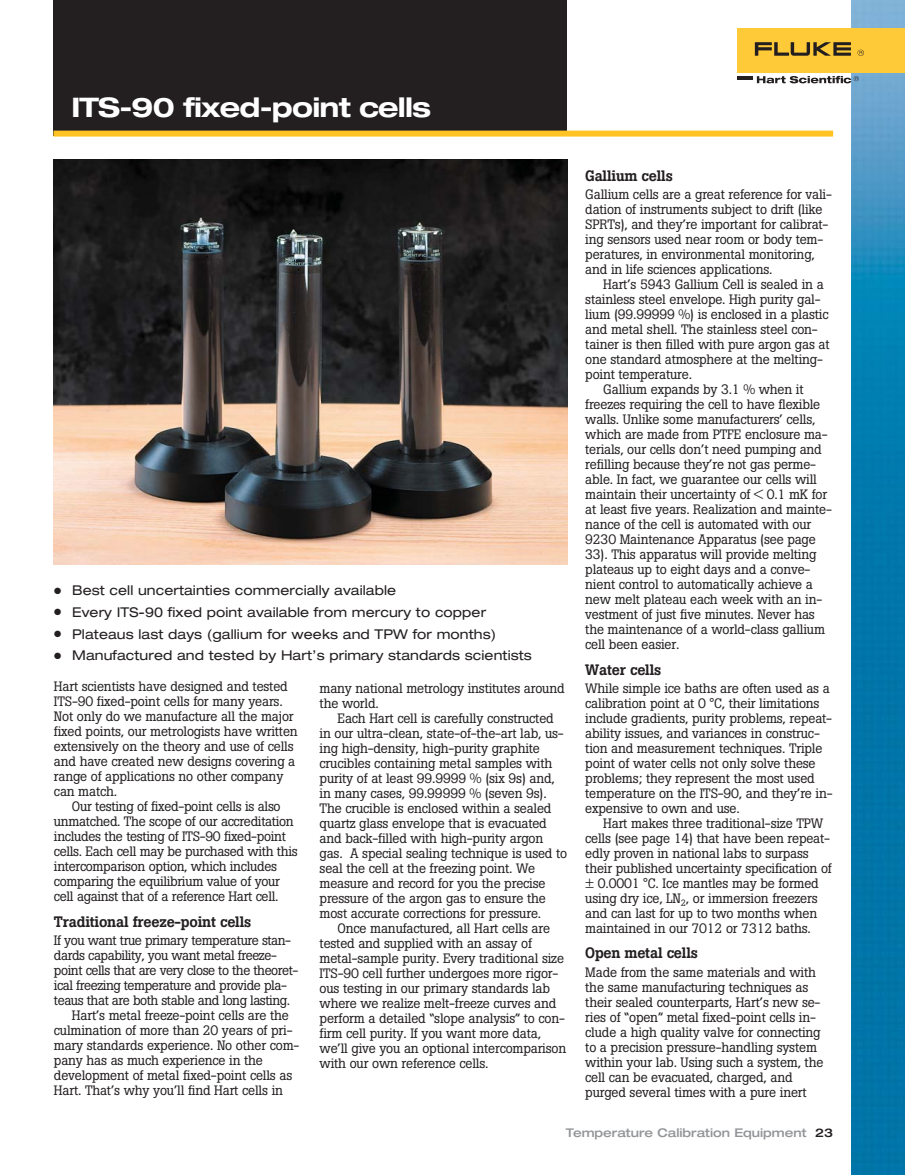
<style>
.page{position:relative;width:905px;height:1175px;background:#fff}
.page>*{position:absolute;margin:0;border:0;box-sizing:border-box;transform-origin:0 0}
.t1{font:700 expanded 27px "Helvetica Neue";letter-spacing:-.03em;color:#fff}
.t2{font:500 15px "Boton";letter-spacing:-.015em;color:#231f20}
.t3{font:13.5px/15px "Boton";letter-spacing:-.015em;color:#231f20}
.t4{font:expanded 13.5px "Helvetica Neue";letter-spacing:.005em;color:#231f20}
.t5{font:13.5px "Boton";letter-spacing:-.035em;color:#231f20}
.t6{font:500 12px "Helvetica Neue LT Std Med Ext";color:#939598}
.s1{color:#231f20}
</style>
<div class="page">
<img style="left:851px;top:0;width:53px;height:1174px">
<div style="left:737px;top:28px;width:167px;height:45px;background:#ffca38"></div>
<svg style="left:754px;top:42px;width:96px;height:14px"></svg>
<svg style="left:857px;top:50px;width:7px;height:6px"></svg>
<svg style="left:756px;top:76px;width:102px;height:7px"></svg>
<hr style="left:737px;top:76px;width:15px;height:4px;background:#231f20">
<img style="left:54px;top:159px;width:513px;height:405px">
<div style="left:53px;top:0;width:513px;height:135px;background:#231f20"></div>
<div style="left:53px;top:131px;width:780px;height:6px;background:#ffc424"></div>
<h1 class="t1" style="left:71px;top:97px;width:361px">ITS-90 fixed-point cells</h1>
<p class="t2" style="left:585px;top:170px;width:89px">Gallium cells</p>
<p class="t3" style="left:585px;top:188px;width:248px">Gallium cells are a great reference for vali&shy;dation of instruments subject to drift (like SPRTs), and they’re important for calibrat&shy;ing sensors used near room or body tem&shy;peratures, in environmental monitoring, and in life sciences applications.</p>
<p class="t3" style="left:603px;top:278px;width:222px">Hart’s 5943 Gallium Cell is sealed in a</p>
<p class="t3" style="left:585px;top:293px;width:237px">stainless steel envelope. High purity gal-</p>
<p class="t3" style="left:585px;top:308px;width:245px">lium (99.99999 %) is enclosed in a plastic</p>
<p class="t3" style="left:585px;top:323px;width:234px">and metal shell. The stainless steel con-</p>
<p class="t3" style="left:585px;top:338px;width:246px">tainer is then filled with pure argon gas at</p>
<p class="t3" style="left:585px;top:353px;width:239px">one standard atmosphere at the melting-</p>
<p class="t3" style="left:585px;top:368px;width:108px">point temperature.</p>
<p class="t3" style="left:603px;top:383px;width:202px">Gallium expands by 3.1 % when it</p>
<p class="t3" style="left:585px;top:398px;width:236px">freezes requiring the cell to have flexible</p>
<p class="t3" style="left:585px;top:413px;width:232px">walls. Unlike some manufacturers’ cells,</p>
<p class="t3" style="left:585px;top:428px;width:244px">which are made from PTFE enclosure ma-</p>
<p class="t3" style="left:585px;top:443px;width:238px">terials, our cells don’t need pumping and</p>
<p class="t3" style="left:585px;top:458px;width:232px">refilling because they’re not gas perme-</p>
<p class="t3" style="left:585px;top:473px;width:233px">able. In fact, we guarantee our cells will</p>
<p class="t3" style="left:585px;top:488px;width:243px">maintain their uncertainty of &lt; 0.1 mK for</p>
<p class="t3" style="left:585px;top:503px;width:248px">at least five years. Realization and mainte-</p>
<p class="t3" style="left:585px;top:518px;width:227px">nance of the cell is automated with our</p>
<p class="t3" style="left:585px;top:533px;width:232px">9230 Maintenance Apparatus (see page</p>
<p class="t3" style="left:585px;top:548px;width:233px">33). This apparatus will provide melting</p>
<p class="t3" style="left:585px;top:563px;width:227px">plateaus up to eight days and a conve-</p>
<p class="t3" style="left:585px;top:578px;width:229px">nient control to automatically achieve a</p>
<p class="t3" style="left:585px;top:593px;width:238px">new melt plateau each week with an in-</p>
<p class="t3" style="left:585px;top:608px;width:231px">vestment of just five minutes. Never has</p>
<p class="t3" style="left:585px;top:623px;width:241px">the maintenance of a world-class gallium</p>
<p class="t3" style="left:585px;top:638px;width:96px">cell been easier.</p>
<p class="t2" style="left:585px;top:664px;width:78px">Water cells</p>
<p class="t3" style="left:585px;top:682px;width:249px">While simple ice baths are often used as a calibration point at 0 °C, their limitations include gradients, purity problems, repeat&shy;ability issues, and variances in construc&shy;tion and measurement techniques. Triple point of water cells not only solve these problems; they represent the most used temperature on the ITS-90, and they’re in&shy;expensive to own and use.</p>
<p class="t3" style="left:585px;top:817px;width:248px;text-indent:18px">Hart makes three traditional-size TPW cells (see page 14) that have been repeat&shy;edly proven in national labs to surpass their published uncertainty specification of ± 0.0001 °C. Ice mantles may be formed using dry ice, LN<sub>2</sub>, or immersion freezers and can last for up to two months when maintained in our 7012 or 7312 baths.</p>
<p class="t2" style="left:585px;top:947px;width:114px">Open metal cells</p>
<p class="t3" style="left:585px;top:965px;width:240px">Made from the same materials and with the same manufacturing techniques as their sealed counterparts, Hart’s new se&shy;ries of “open” metal fixed-point cells in&shy;clude a high quality valve for connecting to a precision pressure-handling system within your lab. Using such a system, the cell can be evacuated, charged, and purged several times with a pure inert</p>
<p class="t6" style="left:565px;top:1126px;width:269px">Temperature Calibration Equipment <span class="s1">23</span></p>
<p class="t4" style="left:54px;top:585px;width:343px">● Best cell uncertainties commercially available</p>
<p class="t4" style="left:54px;top:607px;width:433px">● Every ITS-90 fixed point available from mercury to copper</p>
<p class="t4" style="left:54px;top:629px;width:443px">● Plateaus last days (gallium for weeks and TPW for months)</p>
<p class="t4" style="left:54px;top:650px;width:479px">● Manufactured and tested by Hart’s primary standards scientists</p>
<p class="t3" style="left:54px;top:680px;width:245px">Hart scientists have designed and tested ITS-90 fixed-point cells for many years.<br>Not only do we manufacture all the major fixed points, our metrologists have written extensively on the theory and use of cells and have created new designs covering a range of applications no other company can match.</p>
<p class="t3" style="left:54px;top:800px;width:245px;text-indent:18px">Our testing of fixed-point cells is also unmatched. The scope of our accreditation includes the testing of ITS-90 fixed-point cells. Each cell may be purchased with this intercomparison option, which includes comparing the equilibrium value of your cell against that of a reference Hart cell.</p>
<p class="t2" style="left:54px;top:916px;width:199px">Traditional freeze-point cells</p>
<p class="t5" style="left:54px;top:935px;width:239px">If you want true primary temperature stan-</p>
<p class="t5" style="left:54px;top:950px;width:224px">dards capability, you want metal freeze-</p>
<p class="t5" style="left:54px;top:965px;width:246px">point cells that are very close to the theoret-</p>
<p class="t5" style="left:54px;top:980px;width:234px">ical freezing temperature and provide pla-</p>
<p class="t5" style="left:54px;top:995px;width:237px">teaus that are both stable and long lasting.</p>
<p class="t3" style="left:72px;top:1008px;width:218px">Hart’s metal freeze-point cells are the</p>
<p class="t3" style="left:54px;top:1023px;width:240px">culmination of more than 20 years of pri-</p>
<p class="t3" style="left:54px;top:1038px;width:247px">mary standards experience. No other com-</p>
<p class="t3" style="left:54px;top:1053px;width:210px">pany has as much experience in the</p>
<p class="t3" style="left:54px;top:1068px;width:240px">development of metal fixed-point cells as</p>
<p class="t3" style="left:54px;top:1083px;width:230px">Hart. That’s why you’ll find Hart cells in</p>
<p class="t3" style="left:319px;top:682px;width:246px">many national metrology institutes around the world.</p>
<p class="t3" style="left:319px;top:712px;width:249px;text-indent:18px">Each Hart cell is carefully constructed in our ultra-clean, state-of-the-art lab, us&shy;ing high-density, high-purity graphite crucibles containing metal samples with purity of at least 99.9999 % (six 9s) and, in many cases, 99.99999 % (seven 9s).<br>The crucible is enclosed within a sealed quartz glass envelope that is evacuated and back-filled with high-purity argon gas. A special sealing technique is used to seal the cell at the freezing point. We measure and record for you the precise pressure of the argon gas to ensure the most accurate corrections for pressure.</p>
<p class="t3" style="left:319px;top:922px;width:248px;text-indent:18px">Once manufactured, all Hart cells are tested and supplied with an assay of metal-sample purity. Every traditional size ITS-90 cell further undergoes more rigor&shy;ous testing in our primary standards lab where we realize melt-freeze curves and perform a detailed “slope analysis” to con&shy;firm cell purity. If you want more data, we’ll give you an optional intercomparison with our own reference cells.</p>
</div>
